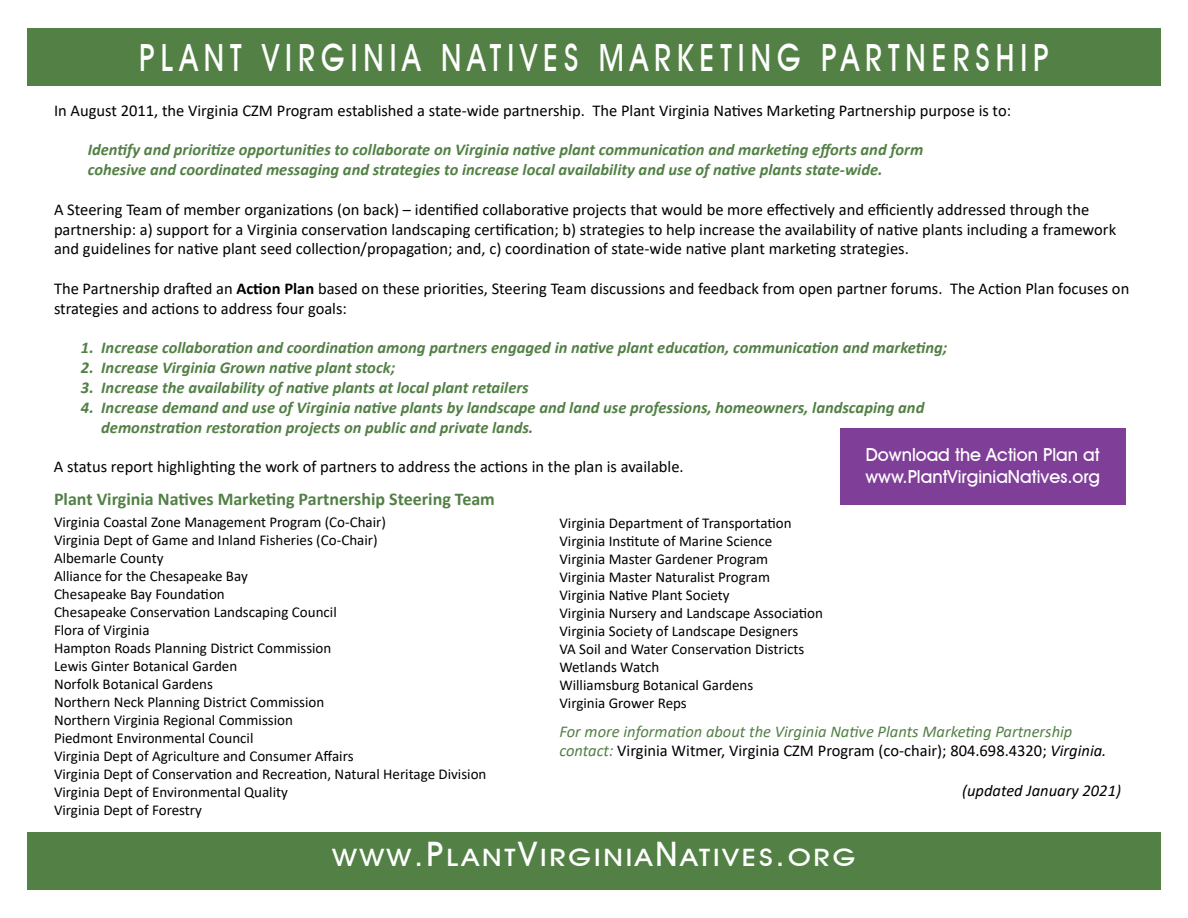
<style>
.page{position:relative;width:1188px;height:918px;background:#fff}
.page>*{position:absolute;margin:0;border:0;box-sizing:border-box;transform-origin:0 0}
.t1{font:500 37.5px "Avant Garde IT Cby BT";letter-spacing:.2em;color:#fff;scale:.8 1}
.t2{font:500 24px "Avant Garde IT Cby BT";letter-spacing:.1em;color:#fff;scale:1.2 1}
.t3{font:700 18px "Calibri";color:#528045}
.t4{font:500 18px/21.6px "Avant Garde IT Cby BT";color:#fff}
.t5{font:16.5px/19.8px "Calibri";color:#000}
.t6{font:italic 700 16.5px/19.8px "Calibri";color:#528045}
.t7{font:italic 16.5px/19.8px "Calibri";color:#528045}
.t8{font:italic 16.5px "Calibri";color:#000}
.t9{font:15px/18px "Calibri";color:#000}
.s1{font-weight:700}
.s2{font-style:normal;color:#000}
.s3{color:#000}
.s4{font-size:27px}
.s5{font-size:33.75px}
</style>
<div class="page">
<div style="left:27px;top:28px;width:1134px;height:58px;background:#528045"></div>
<div style="left:27px;top:832px;width:1134px;height:58px;background:#528045"></div>
<div style="left:840px;top:428px;width:285px;height:77px;background:#7f3f98"></div>
<h1 class="t1" style="left:139px;top:35px;width:1138px">PLANT VIRGINIA NATIVES MARKETING PARTNERSHIP</h1>
<p class="t5" style="left:54px;top:100px;width:959px">In August 2011, the Virginia CZM Program established a state-wide partnership. The Plant Virginia Natives Marketing Partnership purpose is to:</p>
<p class="t6" style="left:88px;top:139px;width:837px">Identify and prioritize opportunities to collaborate on Virginia native plant communication and marketing efforts and form cohesive and coordinated messaging and strategies to increase local availability and use of native plants state-wide.</p>
<p class="t5" style="left:54px;top:199px;width:1064px">A Steering Team of member organizations (on back) – identified collaborative projects that would be more effectively and efficiently addressed through the partnership: a) support for a Virginia conservation landscaping certification; b) strategies to help increase the availability of native plants including a framework and guidelines for native plant seed collection/propagation; and, c) coordination of state-wide native plant marketing strategies.</p>
<p class="t5" style="left:54px;top:278px;width:1077px">The Partnership drafted an <span class="s1">Action Plan</span> based on these priorities, Steering Team discussions and feedback from open partner forums. The Action Plan focuses on strategies and actions to address four goals:</p>
<p class="t6" style="left:81px;top:337px;width:868px">1. Increase collaboration and coordination among partners engaged in native plant education, communication and marketing;</p>
<p class="t6" style="left:81px;top:357px;width:316px">2. Increase Virginia Grown native plant stock;</p>
<p class="t6" style="left:81px;top:377px;width:449px">3. Increase the availability of native plants at local plant retailers</p>
<p class="t6" style="left:101px;top:397px;width:825px;text-indent:-20px">4. Increase demand and use of Virginia native plants by landscape and land use professions, homeowners, landscaping and demonstration restoration projects on public and private lands.</p>
<p class="t5" style="left:54px;top:456px;width:631px">A status report highlighting the work of partners to address the actions in the plan is available.</p>
<p class="t4" style="left:865px;top:444px;width:236px">Download the Action Plan at www.PlantVirginiaNatives.org</p>
<p class="t3" style="left:54px;top:486px;width:442px">Plant Virginia Natives Marketing Partnership Steering Team</p>
<p class="t9" style="left:54px;top:513px;width:434px">Virginia Coastal Zone Management Program (Co-Chair)<br>Virginia Dept of Game and Inland Fisheries (Co-Chair)<br>Albemarle County<br>Alliance for the Chesapeake Bay<br>Chesapeake Bay Foundation<br>Chesapeake Conservation Landscaping Council<br>Flora of Virginia<br>Hampton Roads Planning District Commission<br>Lewis Ginter Botanical Garden<br>Norfolk Botanical Gardens<br>Northern Neck Planning District Commission<br>Northern Virginia Regional Commission<br>Piedmont Environmental Council<br>Virginia Dept of Agriculture and Consumer Affairs<br>Virginia Dept of Conservation and Recreation, Natural Heritage Division Virginia Dept of Environmental Quality<br>Virginia Dept of Forestry</p>
<p class="t9" style="left:559px;top:513px;width:265px">Virginia Department of Transportation Virginia Institute of Marine Science<br>Virginia Master Gardener Program<br>Virginia Master Naturalist Program<br>Virginia Native Plant Society<br>Virginia Nursery and Landscape Association Virginia Society of Landscape Designers<br>VA Soil and Water Conservation Districts Wetlands Watch<br>Williamsburg Botanical Gardens<br>Virginia Grower Reps</p>
<p class="t7" style="left:559px;top:720px;width:549px">For more information about the Virginia Native Plants Marketing Partnership contact: <span class="s2">Virginia Witmer, Virginia CZM Program (co-chair); 804.698.4320;</span> <span class="s3">Virginia.</span></p>
<p class="t8" style="left:962px;top:779px;width:160px">(updated January 2021)</p>
<h2 class="t2" style="left:333px;top:843px;width:437px">WWW<span class="s4">.</span><span class="s5">P</span>LANT<span class="s5">V</span>IRGINIA<span class="s5">N</span>ATIVES<span class="s4">.</span>ORG</h2>
</div>
